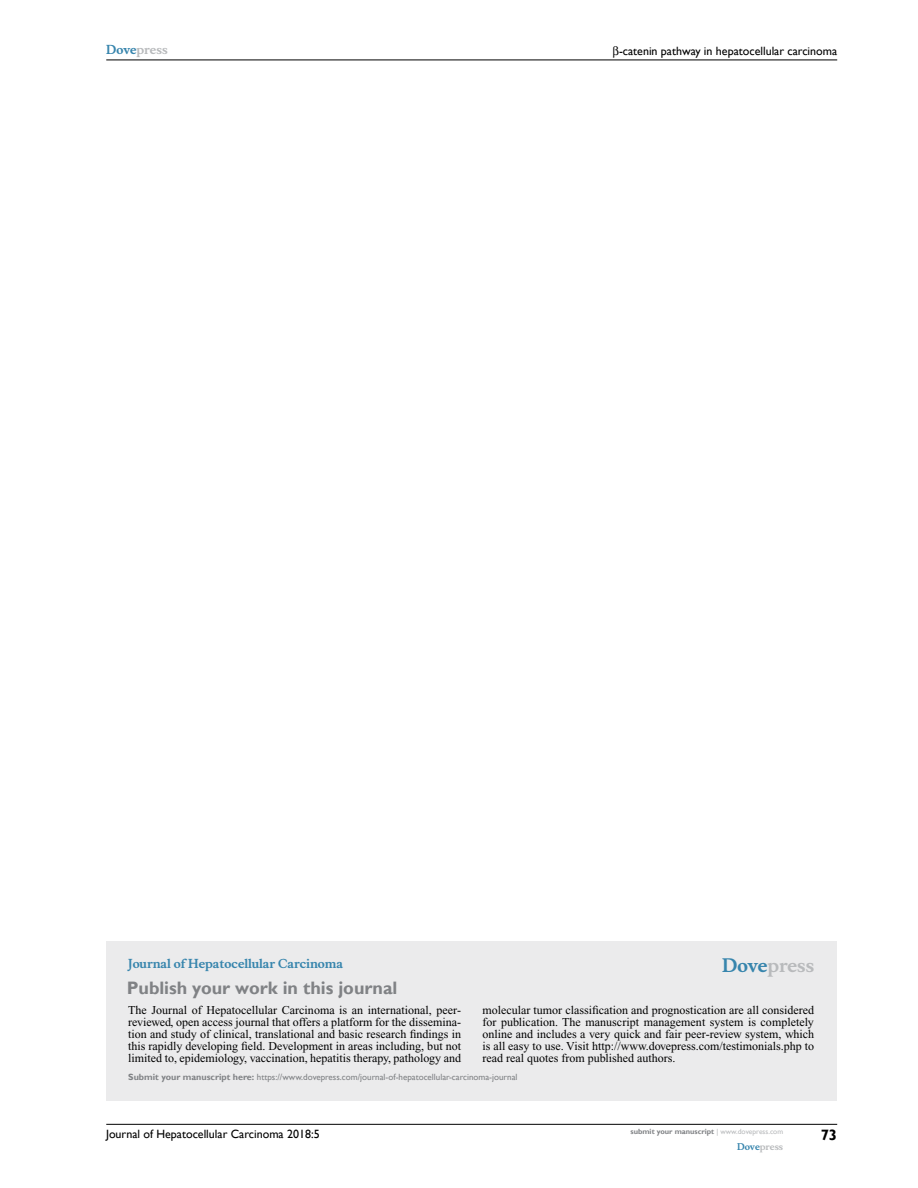
<style>
.page{position:relative;width:918px;height:1188px;background:#fff}
.page>*{position:absolute;margin:0;border:0;box-sizing:border-box;transform-origin:0 0}
.t1{font:700 18px "Gill Sans";color:#808285}
.t2{font:700 18px "Musee";color:#b8babc}
.t3{font:700 15px "Gill Sans";color:#000}
.t4{font:12px/12px "Times New Roman";color:#000;text-align:justify}
.t5{font:12px "Gill Sans";color:#000}
.t6{font:700 12px "Musee";color:#3785ad}
.t7{font:700 12px "Musee";color:#b8babc}
.t8{font:9px "Gill Sans";color:#808285}
.t9{font:700 9px "Musee";color:#b8babc}
.t10{font:700 7.5px "Gill Sans";color:#808285}
.s1{color:#3785ad}
.s2{font-weight:700}
.s3{font-weight:400;color:#b8babc}
</style>
<div class="page">
<div style="left:106px;top:941px;width:731px;height:159px;background:#ebebec"></div>
<hr style="left:106px;top:1124px;width:731px;height:1px;background:#000">
<hr style="left:106px;top:60px;width:731px;height:1px;background:#000">
<p class="t7" style="left:106px;top:43px;width:63px"><span class="s1">Dove</span>press</p>
<p class="t5" style="left:619px;top:44px;width:220px">-catenin pathway in hepatocellular carcinoma</p>
<p class="t6" style="left:128px;top:956px;width:216px">Journal of Hepatocellular Carcinoma</p>
<h1 class="t1" style="left:127px;top:977px;width:272px">Publish your work in this journal</h1>
<h1 class="t2" style="left:722px;top:955px;width:94px"><span class="s1">Dove</span>press</h1>
<p class="t4" style="left:128px;top:1004px;width:334px">The Journal of Hepatocellular Carcinoma is an international, peer&shy;reviewed, open access journal that offers a platform for the dissemina&shy;tion and study of clinical, translational and basic research findings in this rapidly developing field. Development in areas including, but not limited to, epidemiology, vaccination, hepatitis therapy, pathology and</p>
<p class="t4" style="left:482px;top:1004px;width:333px">molecular tumor classification and prognostication are all considered for publication. The manuscript management system is completely online and includes a very quick and fair peer-review system, which is all easy to use. Visit http://www.dovepress.com/testimonials.php to read real quotes from published authors.</p>
<p class="t8" style="left:128px;top:1072px;width:391px"><span class="s2">Submit your manuscript here:</span> https://www.dovepress.com/journal-of-hepatocellular-carcinoma-journal</p>
<p class="t5" style="left:106px;top:1127px;width:215px">Journal of Hepatocellular Carcinoma 2018:5</p>
<p class="t10" style="left:631px;top:1127px;width:154px">submit your manuscript <span class="s3">| www.dovepress.com</span></p>
<p class="t9" style="left:737px;top:1141px;width:48px"><span class="s1">Dove</span>press</p>
<p class="t3" style="left:821px;top:1126px;width:18px">73</p>
</div>
